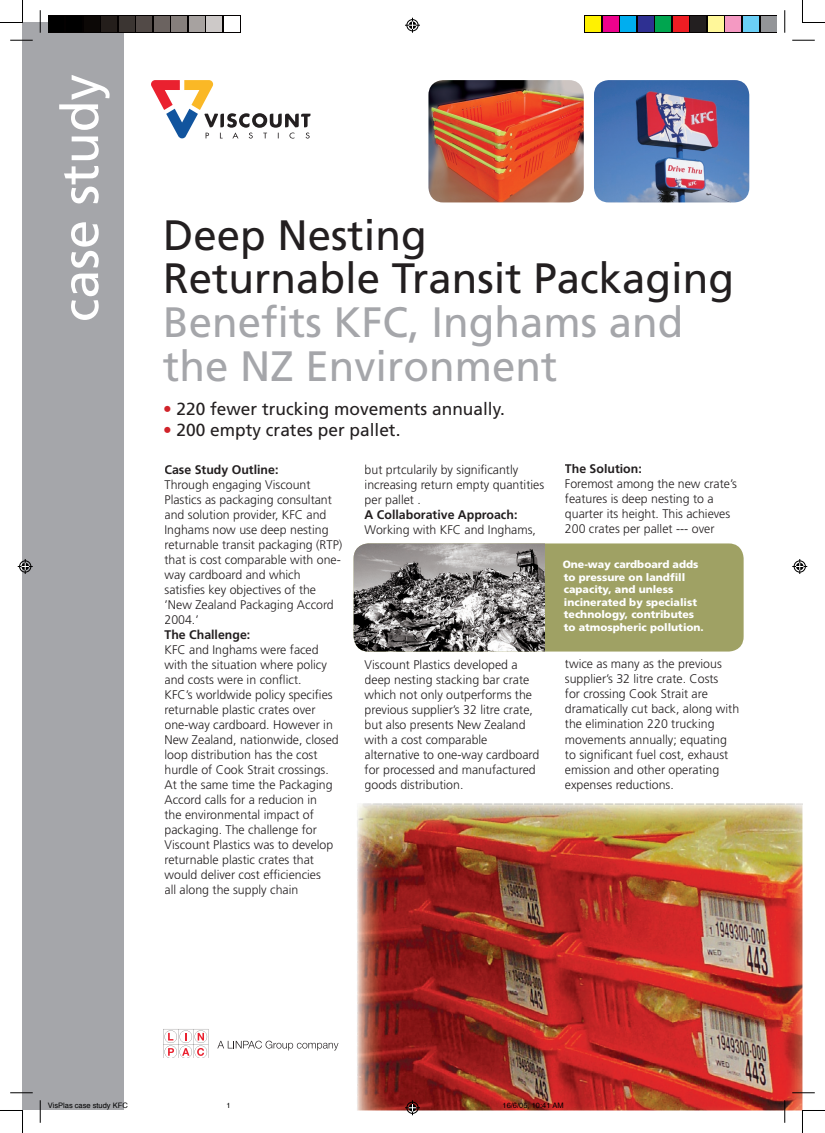
<style>
.page{position:relative;width:825px;height:1133px;background:#fff}
.page>*{position:absolute;margin:0;border:0;box-sizing:border-box;transform-origin:0 0}
.t1{font:51.88px "Frutiger";color:#fff}
.t2{font:42.5px/43.8px "Frutiger";color:#a5a6aa}
.t3{font:42.5px/43.8px "Frutiger";color:#231f20}
.t4{font:17.5px "Frutiger";color:#231f20}
.t5{font:300 12.5px/15px "Frutiger";color:#231f20}
.t6{font:700 12.5px "Frutiger";color:#231f20}
.t7{font:900 10.5px/12.6px "Frutiger";color:#fff}
.t8{font:7.5px "Helvetica";color:#000}
.s1{color:#d1232a}
</style>
<div class="page">
<div style="left:22px;top:22px;width:102px;height:1088px;background:#a5a6aa"></div>
<svg style="left:163px;top:1029px;width:46px;height:29px"></svg>
<svg style="left:217px;top:1041px;width:121px;height:9px"></svg>
<img style="left:594px;top:80px;width:155px;height:122px">
<img style="left:428px;top:80px;width:155px;height:122px;border-radius:15px">
<div style="left:353px;top:543px;width:390px;height:108px;background:#9fa164;border-radius:15px"></div>
<img style="left:353px;top:543px;width:191px;height:108px">
<svg style="left:151px;top:80px;width:159px;height:59px"></svg>
<img style="left:357px;top:807px;width:445px;height:303px">
<img style="left:357px;top:810px;width:1px;height:300px">
<svg style="left:358px;top:803px;width:444px;height:4px;background:#e1ddcf"></svg>
<svg style="left:48px;top:15px;width:192px;height:18px"></svg>
<div style="left:49px;top:16px;width:15px;height:15px;background:#000"></div>
<div style="left:66px;top:16px;width:15px;height:15px;background:#000"></div>
<div style="left:84px;top:16px;width:15px;height:15px;background:#0c0806"></div>
<div style="left:101px;top:16px;width:15px;height:15px;background:#241e1b"></div>
<div style="left:119px;top:16px;width:15px;height:15px;background:#3b3532"></div>
<div style="left:136px;top:16px;width:15px;height:15px;background:#524a47"></div>
<div style="left:154px;top:16px;width:15px;height:15px;background:#6b6360"></div>
<div style="left:171px;top:16px;width:15px;height:15px;background:#867f7c"></div>
<div style="left:189px;top:16px;width:15px;height:15px;background:#a7a2a0"></div>
<div style="left:206px;top:16px;width:15px;height:15px;background:#cdc9c8"></div>
<div style="left:224px;top:16px;width:15px;height:15px;background:#fff"></div>
<svg style="left:584px;top:15px;width:193px;height:18px"></svg>
<div style="left:586px;top:16px;width:15px;height:15px;background:#fff101"></div>
<div style="left:603px;top:16px;width:15px;height:15px;background:#ed028c"></div>
<div style="left:621px;top:16px;width:15px;height:15px;background:#00aeef"></div>
<div style="left:638px;top:16px;width:15px;height:15px;background:#2e3092"></div>
<div style="left:656px;top:16px;width:15px;height:15px;background:#00a54f"></div>
<div style="left:673px;top:16px;width:15px;height:15px;background:#ee1d23"></div>
<div style="left:691px;top:16px;width:15px;height:15px;background:#231f20"></div>
<div style="left:708px;top:16px;width:15px;height:15px;background:#fff79a"></div>
<div style="left:726px;top:16px;width:15px;height:15px;background:#f499c2"></div>
<div style="left:743px;top:16px;width:15px;height:15px;background:#6bcff6"></div>
<div style="left:761px;top:16px;width:15px;height:15px;background:#939598"></div>
<svg style="left:40px;top:10px;width:1px;height:23px"></svg>
<svg style="left:10px;top:40px;width:23px;height:1px"></svg>
<svg style="left:784px;top:10px;width:1px;height:23px"></svg>
<svg style="left:792px;top:40px;width:22px;height:1px"></svg>
<svg style="left:40px;top:1100px;width:1px;height:23px"></svg>
<svg style="left:10px;top:1092px;width:23px;height:1px"></svg>
<svg style="left:784px;top:1100px;width:1px;height:23px"></svg>
<svg style="left:792px;top:1092px;width:22px;height:1px"></svg>
<svg style="left:0;top:0;width:23px;height:23px"></svg>
<svg style="left:802px;top:0;width:23px;height:23px"></svg>
<svg style="left:0;top:1110px;width:23px;height:23px"></svg>
<svg style="left:802px;top:1110px;width:23px;height:23px"></svg>
<svg style="left:405px;top:18px;width:15px;height:15px"></svg>
<svg style="left:405px;top:1100px;width:15px;height:15px"></svg>
<svg style="left:18px;top:559px;width:15px;height:15px"></svg>
<svg style="left:792px;top:559px;width:15px;height:15px"></svg>
<h1 class="t1" style="left:50px;top:322px;width:249px;rotate:-90deg">case study</h1>
<h2 class="t3" style="left:163px;top:213px;width:572px">Deep Nesting<br>Returnable Transit Packaging</h2>
<h2 class="t2" style="left:163px;top:300px;width:521px">Benefits KFC, Inghams and the NZ Environment</h2>
<h3 class="t4" style="left:163px;top:399px;width:343px"><span class="s1">•</span> 220 fewer trucking movements annually.</h3>
<h3 class="t4" style="left:163px;top:420px;width:239px"><span class="s1">•</span> 200 empty crates per pallet.</h3>
<p class="t6" style="left:164px;top:462px;width:115px">Case Study Outline:</p>
<p class="t5" style="left:164px;top:477px;width:179px">Through engaging Viscount<br>Plastics as packaging consultant and solution provider, KFC and<br>Inghams now use deep nesting returnable transit packaging (RTP) that is cost comparable with one&shy;way cardboard and which satisfies key objectives of the ’New Zealand Packaging Accord<br>2004.’</p>
<p class="t6" style="left:164px;top:627px;width:87px">The Challenge:</p>
<p class="t5" style="left:164px;top:642px;width:176px">KFC and Inghams were faced with the situation where policy and costs were in conflict.<br>KFC’s worldwide policy specifies returnable plastic crates over one-way cardboard. However in<br>New Zealand, nationwide, closed loop distribution has the cost hurdle of Cook Strait crossings.<br>At the same time the Packaging<br>Accord calls for a reducion in<br>the environmental impact of packaging. The challenge for<br>Viscount Plastics was to develop returnable plastic crates that would deliver cost efficiencies<br>all along the supply chain</p>
<p class="t5" style="left:364px;top:462px;width:181px">but prtcularily by significantly increasing return empty quantities per pallet .</p>
<p class="t6" style="left:364px;top:507px;width:154px">A Collaborative Approach:</p>
<p class="t5" style="left:364px;top:522px;width:173px">Working with KFC and Inghams,</p>
<p class="t5" style="left:364px;top:657px;width:176px">Viscount Plastics developed a deep nesting stacking bar crate which not only outperforms the previous supplier’s 32 litre crate, but also presents New Zealand with a cost comparable alternative to one-way cardboard for processed and manufactured goods distribution.</p>
<p class="t6" style="left:565px;top:462px;width:78px">The Solution:</p>
<p class="t5" style="left:565px;top:477px;width:173px">Foremost among the new crate’s features is deep nesting to a quarter its height. This achieves<br>200 crates per pallet --- over</p>
<p class="t7" style="left:562px;top:558px;width:143px">One-way cardboard adds to pressure on landfill capacity, and unless incinerated by specialist technology, contributes to atmospheric pollution.</p>
<p class="t5" style="left:565px;top:657px;width:176px">twice as many as the previous supplier’s 32 litre crate. Costs<br>for crossing Cook Strait are dramatically cut back, along with the elimination 220 trucking movements annually; equating to significant fuel cost, exhaust emission and other operating expenses reductions.</p>
<p class="t8" style="left:48px;top:1100px;width:82px">VisPlas case study KFC</p>
<p class="t8" style="left:226px;top:1100px;width:6px">1</p>
<p class="t8" style="left:502px;top:1100px;width:63px">16/6/05, 10:41 AM</p>
</div>
